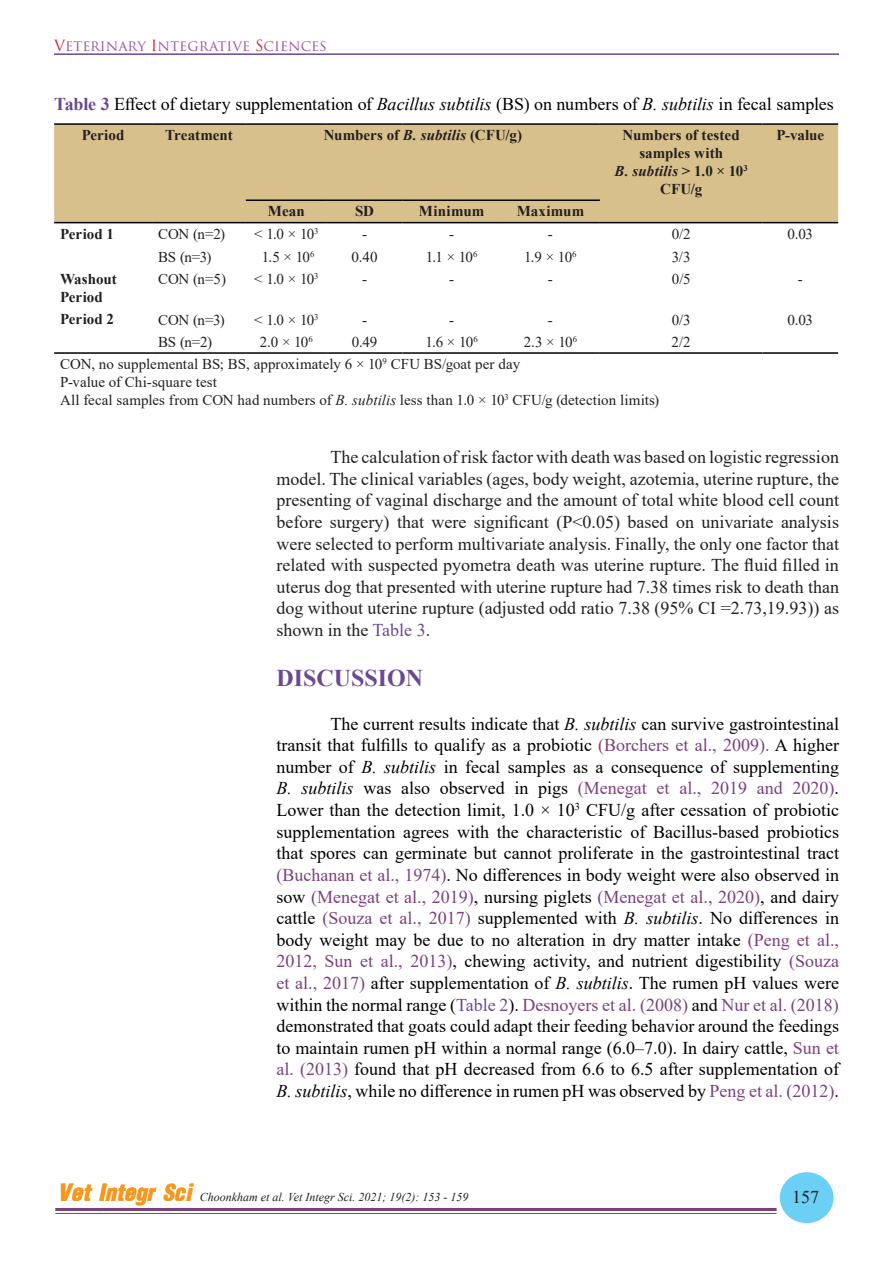
<style>
.page{position:relative;width:893px;height:1263px;background:#fff}
.page>*{position:absolute;margin:0;border:0;box-sizing:border-box;transform-origin:0 0}
.t1{font:36px "DSE Wat Ta Na";color:#f7971d}
.t2{font:700 24px "Times New Roman";color:#694992}
.t3{font:18px/21.6px "Times New Roman";color:#000;text-align:justify}
.t4{font:18px/21.6px "Times New Roman";color:#231f20;text-align:justify}
.t5{font:15px/18px "Times New Roman";letter-spacing:.005em;color:#231f20}
.t6{font:700 15px/18px "Times New Roman";letter-spacing:.005em;color:#231f20;text-align:center}
.t7{font:15px "Trajan Pro 3";color:#a057a3}
.t8{font:italic 12px "Times New Roman";color:#231f20}
.s1{color:#d1232a}
.s2{font-weight:700;color:#694992}
.s3{font-style:italic}
.s4{color:#694992}
.s5{color:#7c407d}
</style>
<div class="page">
<hr style="left:55px;top:1208px;width:722px;height:3px;background:#7c407d">
<hr style="left:55px;top:1213px;width:722px;height:1px;background:#7c407d">
<div style="left:780px;top:1172px;width:54px;height:51px;background:#6bcff6;border-radius:50%"></div>
<hr style="left:54px;top:53px;width:785px;height:2px;background:#694992">
<div style="left:54px;top:125px;width:784px;height:97px;background:#d7c08c"></div>
<hr style="left:54px;top:123px;width:98px;height:2px;background:#000">
<hr style="left:152px;top:123px;width:94px;height:2px;background:#000">
<hr style="left:246px;top:123px;width:81px;height:2px;background:#000">
<hr style="left:327px;top:123px;width:75px;height:2px;background:#000">
<hr style="left:402px;top:123px;width:99px;height:2px;background:#000">
<hr style="left:501px;top:123px;width:99px;height:2px;background:#000">
<hr style="left:600px;top:123px;width:162px;height:2px;background:#000">
<hr style="left:762px;top:123px;width:76px;height:2px;background:#000">
<hr style="left:54px;top:222px;width:98px;height:1px;background:#000">
<hr style="left:152px;top:222px;width:94px;height:1px;background:#000">
<hr style="left:246px;top:222px;width:81px;height:1px;background:#000">
<hr style="left:327px;top:222px;width:75px;height:1px;background:#000">
<hr style="left:402px;top:222px;width:99px;height:1px;background:#000">
<hr style="left:501px;top:222px;width:99px;height:1px;background:#000">
<hr style="left:600px;top:222px;width:162px;height:1px;background:#000">
<hr style="left:762px;top:222px;width:76px;height:1px;background:#000">
<hr style="left:246px;top:199px;width:81px;height:2px;background:#000">
<hr style="left:327px;top:199px;width:75px;height:2px;background:#000">
<hr style="left:402px;top:199px;width:99px;height:2px;background:#000">
<hr style="left:501px;top:199px;width:99px;height:2px;background:#000">
<hr style="left:54px;top:352px;width:98px;height:2px;background:#000">
<hr style="left:152px;top:352px;width:94px;height:2px;background:#000">
<hr style="left:246px;top:352px;width:81px;height:2px;background:#000">
<hr style="left:327px;top:352px;width:75px;height:2px;background:#000">
<hr style="left:402px;top:352px;width:99px;height:2px;background:#000">
<hr style="left:501px;top:352px;width:99px;height:2px;background:#000">
<hr style="left:600px;top:352px;width:162px;height:2px;background:#000">
<hr style="left:762px;top:352px;width:76px;height:2px;background:#000">
<p class="t7" style="left:54px;top:35px;width:274px"><span class="s1">V</span>eterinary <span class="s1">I</span>ntegrative <span class="s1">S</span>ciences</p>
<p class="t3" style="left:54px;top:93px;width:781px"><span class="s2">Table 3</span> Effect of dietary supplementation of <span class="s3">Bacillus subtilis</span> (BS) on numbers of <span class="s3">B. subtilis</span> in fecal samples</p>
<p class="t6" style="left:82px;top:126px;width:44px">Period</p>
<p class="t6" style="left:165px;top:126px;width:69px">Treatment</p>
<p class="t6" style="left:324px;top:126px;width:200px">Numbers of <span class="s3">B. subtilis</span> (CFU/g)</p>
<p class="t6" style="left:615px;top:126px;width:135px">Numbers of tested samples with<br><span class="s3">B. subtilis</span> &gt; 1.0 × 10<sup>3<br></sup>CFU/g</p>
<p class="t6" style="left:776px;top:126px;width:49px">P-value</p>
<p class="t6" style="left:268px;top:202px;width:38px">Mean</p>
<p class="t6" style="left:355px;top:202px;width:21px">SD</p>
<p class="t6" style="left:419px;top:202px;width:67px">Minimum</p>
<p class="t6" style="left:517px;top:202px;width:69px">Maximum</p>
<p class="t6" style="left:60px;top:224px;width:55px">Period 1</p>
<p class="t5" style="left:158px;top:225px;width:69px">CON (n=2)</p>
<p class="t5" style="left:254px;top:225px;width:66px">&lt; 1.0 × 10<sup>3</sup></p>
<p class="t5" style="left:362px;top:225px;width:6px">-</p>
<p class="t5" style="left:449px;top:225px;width:6px">-</p>
<p class="t5" style="left:548px;top:225px;width:6px">-</p>
<p class="t5" style="left:672px;top:225px;width:21px">0/2</p>
<p class="t5" style="left:788px;top:225px;width:27px">0.03</p>
<p class="t5" style="left:158px;top:247px;width:55px">BS (n=3)</p>
<p class="t5" style="left:262px;top:247px;width:54px">1.5 × 10<sup>6</sup></p>
<p class="t5" style="left:352px;top:247px;width:27px">0.40</p>
<p class="t5" style="left:426px;top:247px;width:53px">1.1 × 10<sup>6</sup></p>
<p class="t5" style="left:524px;top:247px;width:54px">1.9 × 10<sup>6</sup></p>
<p class="t5" style="left:672px;top:247px;width:20px">3/3</p>
<p class="t6" style="left:60px;top:270px;width:58px;text-align:left">Washout<br>Period</p>
<p class="t5" style="left:158px;top:270px;width:69px">CON (n=5)</p>
<p class="t5" style="left:254px;top:270px;width:66px">&lt; 1.0 × 10<sup>3</sup></p>
<p class="t5" style="left:362px;top:270px;width:6px">-</p>
<p class="t5" style="left:449px;top:270px;width:6px">-</p>
<p class="t5" style="left:548px;top:270px;width:6px">-</p>
<p class="t5" style="left:672px;top:270px;width:20px">0/5</p>
<p class="t5" style="left:798px;top:270px;width:6px">-</p>
<p class="t6" style="left:60px;top:310px;width:55px">Period 2</p>
<p class="t5" style="left:158px;top:310px;width:68px">CON (n=3)</p>
<p class="t5" style="left:254px;top:310px;width:66px">&lt; 1.0 × 10<sup>3</sup></p>
<p class="t5" style="left:362px;top:310px;width:6px">-</p>
<p class="t5" style="left:449px;top:310px;width:6px">-</p>
<p class="t5" style="left:548px;top:310px;width:6px">-</p>
<p class="t5" style="left:672px;top:310px;width:21px">0/3</p>
<p class="t5" style="left:788px;top:310px;width:27px">0.03</p>
<p class="t5" style="left:158px;top:332px;width:56px">BS (n=2)</p>
<p class="t5" style="left:260px;top:332px;width:55px">2.0 × 10<sup>6</sup></p>
<p class="t5" style="left:352px;top:332px;width:27px">0.49</p>
<p class="t5" style="left:425px;top:332px;width:54px">1.6 × 10<sup>6</sup></p>
<p class="t5" style="left:524px;top:332px;width:55px">2.3 × 10<sup>6</sup></p>
<p class="t5" style="left:672px;top:332px;width:21px">2/2</p>
<p class="t5" style="left:60px;top:355px;width:601px">CON, no supplemental BS; BS, approximately 6 × 10<sup>9</sup> CFU BS/goat per day<br>P-value of Chi-square test<br>All fecal samples from CON had numbers of <span class="s3">B. subtilis</span> less than 1.0 × 10<sup>3</sup> CFU/g (detection limits)</p>
<p class="t4" style="left:276px;top:446px;width:564px;text-indent:54px">The calculation of risk factor with death was based on logistic regression model. The clinical variables (ages, body weight, azotemia, uterine rupture, the presenting of vaginal discharge and the amount of total white blood cell count before surgery) that were significant (P&lt;0.05) based on univariate analysis were selected to perform multivariate analysis. Finally, the only one factor that related with suspected pyometra death was uterine rupture. The fluid filled in uterus dog that presented with uterine rupture had 7.38 times risk to death than dog without uterine rupture (adjusted odd ratio 7.38 (95% CI =2.73,19.93)) as shown in the <span class="s4">Table 3</span>.</p>
<h2 class="t2" style="left:276px;top:661px;width:148px">DISCUSSION</h2>
<p class="t3" style="left:276px;top:712px;width:564px;text-indent:54px">The current results indicate that <span class="s3">B. subtilis</span> can survive gastrointestinal transit that fulfills to qualify as a probiotic <span class="s5">(Borchers et al., 2009).</span> A higher number of <span class="s3">B. subtilis</span> in fecal samples as a consequence of supplementing <span class="s3">B. subtilis</span> was also observed in pigs <span class="s5">(Menegat et al., 2019 and 2020)</span>.<br>Lower than the detection limit, 1.0 × 10<sup>3</sup> CFU/g after cessation of probiotic supplementation agrees with the characteristic of Bacillus-based probiotics that spores can germinate but cannot proliferate in the gastrointestinal tract <span class="s5">(Buchanan et al., 1974)</span>. No differences in body weight were also observed in sow <span class="s5">(Menegat et al., 2019)</span>, nursing piglets <span class="s5">(Menegat et al., 2020)</span>, and dairy cattle <span class="s5">(Souza et al., 2017)</span> supplemented with <span class="s3">B. subtilis</span>. No differences in body weight may be due to no alteration in dry matter intake <span class="s5">(Peng et al., 2012, Sun et al., 2013)</span>, chewing activity, and nutrient digestibility <span class="s5">(Souza et al., 2017)</span> after supplementation of <span class="s3">B. subtilis</span>. The rumen pH values were within the normal range (<span class="s4">Table 2</span>). <span class="s5">Desnoyers et al. (2008)</span> and <span class="s5">Nur et al. (2018) </span>demonstrated that goats could adapt their feeding behavior around the feedings to maintain rumen pH within a normal range (6.0–7.0). In dairy cattle, <span class="s5">Sun et al. (2013)</span> found that pH decreased from 6.6 to 6.5 after supplementation of <span class="s3">B. subtilis</span>, while no difference in rumen pH was observed by <span class="s5">Peng et al. (2012)</span>.</p>
<h1 class="t1" style="left:58px;top:1171px;width:135px">Vet Integr Sci</h1>
<p class="t8" style="left:200px;top:1189px;width:270px">Choonkham et al. Vet Integr Sci. 2021; 19(2): 153 - 159</p>
<p class="t4" style="left:792px;top:1186px;width:28px">157</p>
</div>
